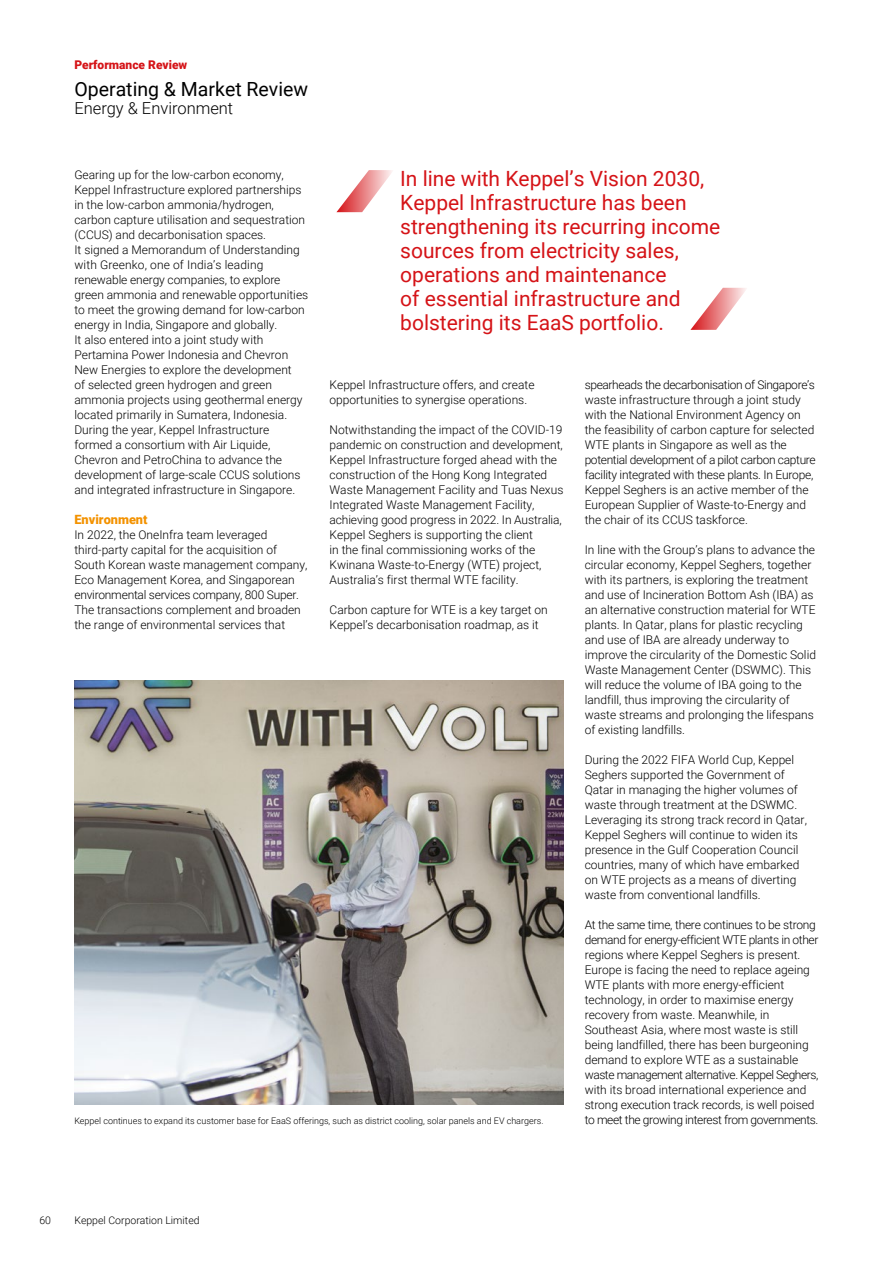
<style>
.page{position:relative;width:893px;height:1263px;background:#fff}
.page>*{position:absolute;margin:0;border:0;box-sizing:border-box;transform-origin:0 0}
.t1{font:21px/24px "Roboto";color:#d51317}
.t2{font:19.5px "Roboto";color:#000}
.t3{font:300 16.5px "Roboto";color:#000}
.t4{font:900 12.75px "Roboto";color:#f39200}
.t5{font:300 12px/15px "Roboto";color:#000}
.t6{font:900 12px "Roboto";color:#d51317}
.t7{font:300 10.5px "Roboto";color:#000}
.t8{font:300 9px "Roboto";color:#000}
</style>
<div class="page">
<svg style="left:336px;top:170px;width:56px;height:42px"></svg>
<svg style="left:690px;top:288px;width:56px;height:42px"></svg>
<img style="left:74px;top:680px;width:489px;height:425px">
<p class="t6" style="left:74px;top:56px;width:114px">Performance Review</p>
<h2 class="t2" style="left:74px;top:75px;width:235px">Operating &amp; Market Review</h2>
<h3 class="t3" style="left:74px;top:96px;width:160px">Energy &amp; Environment</h3>
<p class="t5" style="left:74px;top:167px;width:235px">Gearing up for the low-carbon economy, Keppel Infrastructure explored partnerships in the low-carbon ammonia/hydrogen, carbon capture utilisation and sequestration (CCUS) and decarbonisation spaces.<br>It signed a Memorandum of Understanding with Greenko, one of India’s leading renewable energy companies, to explore green ammonia and renewable opportunities to meet the growing demand for low-carbon energy in India, Singapore and globally.<br>It also entered into a joint study with Pertamina Power Indonesia and Chevron New Energies to explore the development<br>of selected green hydrogen and green ammonia projects using geothermal energy located primarily in Sumatera, Indonesia.<br>During the year, Keppel Infrastructure formed a consortium with Air Liquide, Chevron and PetroChina to advance the development of large-scale CCUS solutions and integrated infrastructure in Singapore.</p>
<p class="t4" style="left:74px;top:511px;width:75px">Environment</p>
<p class="t5" style="left:74px;top:527px;width:235px">In 2022, the OneInfra team leveraged third-party capital for the acquisition of South Korean waste management company, Eco Management Korea, and Singaporean environmental services company, 800 Super.<br>The transactions complement and broaden the range of environmental services that</p>
<h1 class="t1" style="left:400px;top:166px;width:321px">In line with Keppel’s Vision 2030,<br>Keppel Infrastructure has been strengthening its recurring income sources from electricity sales, operations and maintenance<br>of essential infrastructure and bolstering its EaaS portfolio.</h1>
<p class="t5" style="left:330px;top:377px;width:207px">Keppel Infrastructure offers, and create opportunities to synergise operations.</p>
<p class="t5" style="left:330px;top:422px;width:235px">Notwithstanding the impact of the COVID-19 pandemic on construction and development, Keppel Infrastructure forged ahead with the construction of the Hong Kong Integrated Waste Management Facility and Tuas Nexus Integrated Waste Management Facility, achieving good progress in 2022. In Australia, Keppel Seghers is supporting the client<br>in the final commissioning works of the Kwinana Waste-to-Energy (WTE) project, Australia’s first thermal WTE facility.</p>
<p class="t5" style="left:330px;top:602px;width:220px">Carbon capture for WTE is a key target on<br>Keppel’s decarbonisation roadmap, as it</p>
<p class="t5" style="left:585px;top:377px;width:233px">spearheads the decarbonisation of Singapore’s waste infrastructure through a joint study with the National Environment Agency on the feasibility of carbon capture for selected WTE plants in Singapore as well as the potential development of a pilot carbon capture facility integrated with these plants. In Europe, Keppel Seghers is an active member of the European Supplier of Waste-to-Energy and the chair of its CCUS taskforce.</p>
<p class="t5" style="left:585px;top:542px;width:233px">In line with the Group’s plans to advance the circular economy, Keppel Seghers, together with its partners, is exploring the treatment and use of Incineration Bottom Ash (IBA) as an alternative construction material for WTE plants. In Qatar, plans for plastic recycling and use of IBA are already underway to improve the circularity of the Domestic Solid Waste Management Center (DSWMC). This will reduce the volume of IBA going to the landfill, thus improving the circularity of waste streams and prolonging the lifespans of existing landfills.</p>
<p class="t5" style="left:585px;top:752px;width:224px">During the 2022 FIFA World Cup, Keppel Seghers supported the Government of Qatar in managing the higher volumes of waste through treatment at the DSWMC.<br>Leveraging its strong track record in Qatar, Keppel Seghers will continue to widen its presence in the Gulf Cooperation Council countries, many of which have embarked on WTE projects as a means of diverting waste from conventional landfills.</p>
<p class="t5" style="left:585px;top:917px;width:235px">At the same time, there continues to be strong demand for energy-efficient WTE plants in other regions where Keppel Seghers is present.<br>Europe is facing the need to replace ageing WTE plants with more energy-efficient technology, in order to maximise energy recovery from waste. Meanwhile, in Southeast Asia, where most waste is still being landfilled, there has been burgeoning demand to explore WTE as a sustainable waste management alternative. Keppel Seghers, with its broad international experience and strong execution track records, is well poised to meet the growing interest from governments.</p>
<p class="t8" style="left:74px;top:1115px;width:471px">Keppel continues to expand its customer base for EaaS offerings, such as district cooling, solar panels and EV chargers.</p>
<p class="t7" style="left:39px;top:1213px;width:13px">60</p>
<p class="t7" style="left:74px;top:1213px;width:127px">Keppel Corporation Limited</p>
</div>
